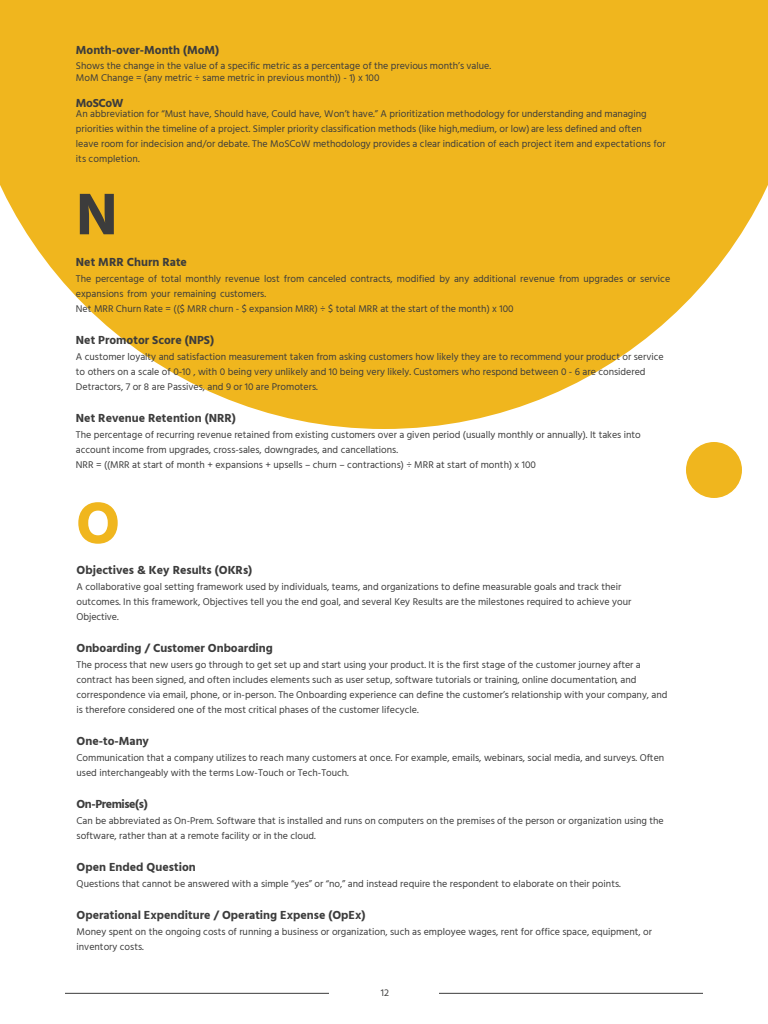
<style>
.page{position:relative;width:768px;height:1024px;background:#fff}
.page>*{position:absolute;margin:0;border:0;box-sizing:border-box;transform-origin:0 0}
.t1{font:700 60px "Hind Madurai";color:#3c3c3c}
.t2{font:700 60px "Hind Madurai";color:#f0b61e}
.t3{font:700 12px "Hind Madurai";color:#3c3c3c}
.t4{font:700 12px "Hind Madurai";color:#3c3c3c}
.t5{font:700 12px "Hind Madurai";letter-spacing:-.035em;color:#3c3c3c}
.t6{font:10px/15px "Hind Madurai";color:#3c3c3c}
.t7{font:10px "Hind Madurai";color:#3c3c3b}
.s1{font-style:inherit}
</style>
<div class="page">
<svg style="left:0;top:0;width:768px;height:429px;fill:#f0b61e"></svg>
<div style="left:686px;top:442px;width:56px;height:56px;background:#f0b61e;border-radius:50%"></div>
<hr style="left:439px;top:993px;width:264px;height:1px;background:#3c3c3c">
<hr style="left:65px;top:993px;width:264px;height:1px;background:#3c3c3c">
<p class="t3" style="left:76px;top:42px;width:145px">Month-over-Month (MoM)</p>
<p class="t6" style="left:76px;top:60px;width:417px;line-height:12px">Shows the change in the value of a specific metric as a percentage of the previous month’s value.<br>MoM Change = (any metric ÷ same metric in previous month)) - 1) x 100</p>
<p class="t3" style="left:76px;top:95px;width:49px">MoSCoW</p>
<p class="t6" style="left:76px;top:107px;width:591px">An abbreviation for “Must have, Should have, Could have, Won’t have.” A prioritization methodology for understanding and managing priorities within the timeline of a project. Simpler priority classification methods (like high,medium, or low) are less defined and often leave room for indecision and/or debate. The MoSCoW methodology provides a clear indication of each project item and expectations for its completion.</p>
<h1 class="t1" style="left:76px;top:175px;width:43px">N</h1>
<p class="t3" style="left:76px;top:255px;width:113px">Net MRR Churn Rate</p>
<p class="t6" style="left:76px;top:272px;width:596px">The percentage of total monthly revenue lost from canceled contracts, modified by any additional revenue from upgrades or service expansions from your remaining customers.<br>Net MRR Churn Rate = (($ MRR churn - $ expansion MRR) ÷ $ total MRR at the start of the month) x 100</p>
<p class="t3" style="left:76px;top:333px;width:140px">Net Promotor Score (NPS)</p>
<p class="t6" style="left:76px;top:350px;width:589px">A customer loyalty and satisfaction measurement taken from asking customers how likely they are to recommend your product or service to others on a scale of 0-10 , with 0 being very unlikely and 10 being very likely. Customers who respond between 0 - 6 are considered<br>Detractors, 7 or 8 are Passives, and 9 or 10 are Promoters.</p>
<p class="t3" style="left:76px;top:411px;width:161px">Net Revenue Retention (NRR)</p>
<p class="t6" style="left:76px;top:428px;width:566px">The percentage of recurring revenue retained from existing customers over a given period (usually monthly or annually). It takes into account income from upgrades, cross-sales, downgrades, and cancellations.<br>NRR = ((MRR at start of month + expansions + upsells – churn – contractions) ÷ MRR at start of month) x 100</p>
<h1 class="t2" style="left:76px;top:484px;width:46px">O</h1>
<p class="t3" style="left:77px;top:562px;width:177px">Objectives &amp; Key Results (OKRs)</p>
<p class="t6" style="left:77px;top:579px;width:556px">A collaborative goal setting framework used by individuals, teams, and organizations to define measurable goals and track their outcomes. In this framework, Objectives tell you the end goal, and several Key Results are the milestones required to achieve your<br>Objective.</p>
<p class="t4" style="left:77px;top:640px;width:198px"><span class="s1">Onboarding</span> / Customer Onboarding</p>
<p class="t6" style="left:77px;top:657px;width:593px">The process that new users go through to get set up and start using your product. It is the first stage of the customer journey after a contract has been signed, and often includes elements such as user setup, software tutorials or training, online documentation, and correspondence via email, phone, or in-person. The Onboarding experience can define the customer’s relationship with your company, and is therefore considered one of the most critical phases of the customer lifecycle.</p>
<p class="t3" style="left:77px;top:733px;width:74px">One-to-Many</p>
<p class="t6" style="left:77px;top:750px;width:589px">Communication that a company utilizes to reach many customers at once. For example, emails, webinars, social media, and surveys. Often used interchangeably with the terms Low-Touch or Tech-Touch.</p>
<p class="t5" style="left:77px;top:796px;width:73px">On-Premise(s)</p>
<p class="t6" style="left:77px;top:813px;width:589px">Can be abbreviated as On-Prem. Software that is installed and runs on computers on the premises of the person or organization using the software, rather than at a remote facility or in the cloud.</p>
<p class="t3" style="left:77px;top:859px;width:121px">Open Ended Question</p>
<p class="t6" style="left:77px;top:876px;width:546px">Questions that cannot be answered with a simple “yes” or “no,” and instead require the respondent to elaborate on their points.</p>
<p class="t3" style="left:77px;top:907px;width:290px">Operational Expenditure <span class="s1">/ Operating Expense</span> (OpEx)</p>
<p class="t6" style="left:77px;top:924px;width:577px">Money spent on the ongoing costs of running a business or organization, such as employee wages, rent for office space, equipment, or inventory costs.</p>
<p class="t7" style="left:381px;top:987px;width:10px">12</p>
</div>
